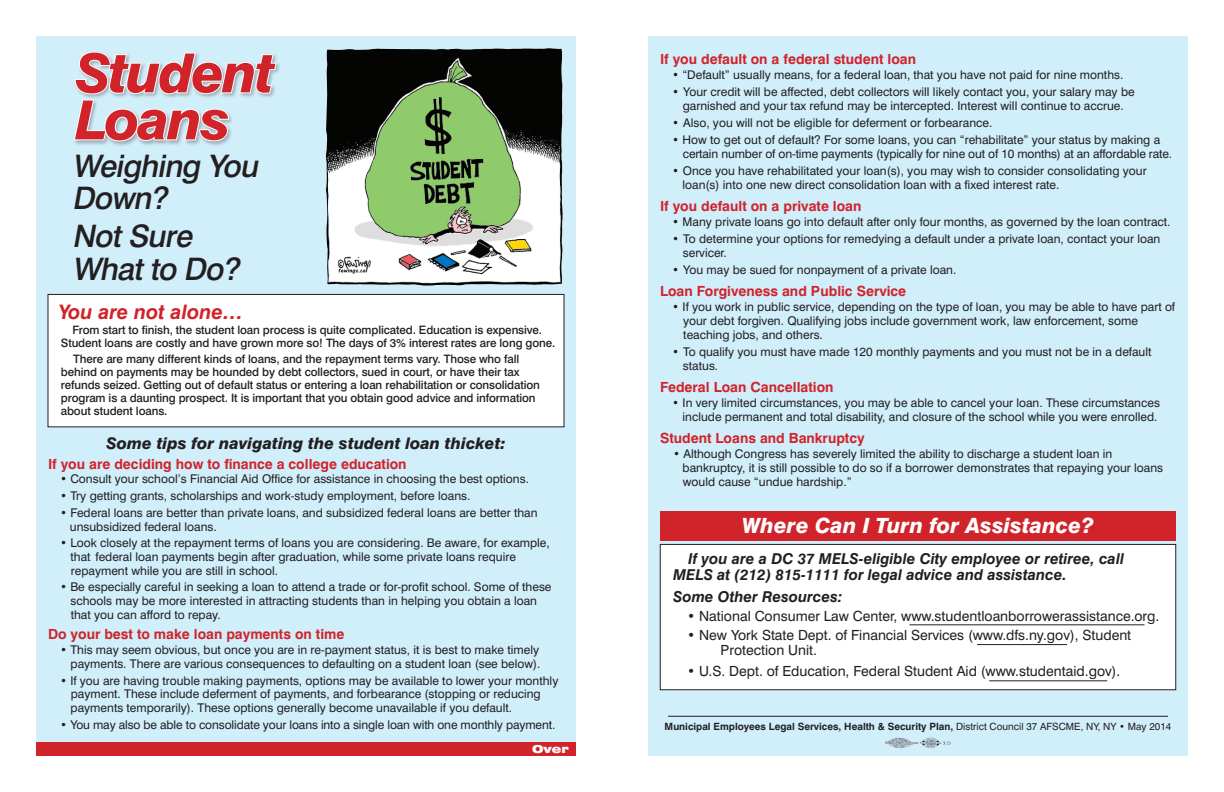
<style>
.page{position:relative;width:1224px;height:792px;background:#fff}
.page>*{position:absolute;margin:0;border:0;box-sizing:border-box;transform-origin:0 0}
.t1{font:italic 800 54px "Swiss 721 BT";letter-spacing:-.04em;color:#d1232a}
.t2{font:italic 500 31px "Swiss 721 BT";color:#231f20}
.t3{font:italic 800 21px "Swiss 721 BT";color:#fff}
.t4{font:italic 700 20px "Swiss 721 BT";color:#d1232a}
.t5{font:italic 800 16px "Swiss 721 BT";color:#231f20}
.t6{font:italic 700 15px/16px "Swiss 721 BT";color:#231f20}
.t7{font:700 14px "Swiss 721 BT";color:#d1232a}
.t8{font:14px "Swiss 721 BT";color:#231f20}
.t9{font:12px/14px "Swiss 721 BT";color:#231f20}
.t10{font:500 11.6px/13px "Swiss 721 BT";letter-spacing:-.01em;color:#231f20;text-align:center}
.t11{font:900 expanded 11px "Swiss 721 BT";color:#fff}
.t12{font:700 10px "Swiss 721 BT";color:#231f20}
.s1{font-weight:400}
</style>
<div class="page">
<div style="left:648px;top:36px;width:540px;height:720px;background:#d1eefb"></div>
<div style="left:660px;top:544px;width:516px;height:146px;background:#fff"></div>
<div style="left:660px;top:544px;width:516px;height:146px;border:1px solid #231f20"></div>
<div style="left:36px;top:36px;width:540px;height:720px;background:#d1eefb"></div>
<div style="left:48px;top:294px;width:516px;height:133px;background:#fff"></div>
<div style="left:48px;top:294px;width:516px;height:133px;border:1px solid #231f20"></div>
<div style="left:72px;top:50px;width:209px;height:97px;background:#231f20;opacity:.31"></div>
<svg style="left:73px;top:51px;width:205px;height:91px"></svg>
<img style="left:326px;top:48px;width:237px;height:238px">
<div style="left:36px;top:742px;width:540px;height:14px;background:#d1232a"></div>
<div style="left:660px;top:511px;width:516px;height:30px;background:#d1232a"></div>
<hr style="left:977px;top:644px;width:90px;height:1px;background:#231f20">
<hr style="left:989px;top:681px;width:118px;height:1px;background:#231f20">
<hr style="left:910px;top:625px;width:235px;height:1px;background:#231f20">
<hr style="left:668px;top:716px;width:500px;height:1px;background:#231f20">
<img style="left:885px;top:737px;width:66px;height:12px">
<p class="t1" style="left:75px;top:40px;width:202px">Student</p>
<p class="t1" style="left:75px;top:87px;width:157px">Loans</p>
<p class="t2" style="left:72px;top:147px;width:194px">Weighing You</p>
<p class="t2" style="left:72px;top:179px;width:103px">Down?</p>
<p class="t2" style="left:72px;top:217px;width:128px">NotSure</p>
<p class="t2" style="left:72px;top:250px;width:175px">Whatto Do?</p>
<p class="t4" style="left:59px;top:299px;width:186px">You are not alone…</p>
<p class="t10" style="left:61px;top:323px;width:496px">From start to finish, the student loan process is quite complicated. Education is expensive.<br>Student loans are costly and have grown more so! The days of 3% interest rates are long gone.</p>
<p class="t10" style="left:73px;top:352px;width:448px">There are many different kinds of loans, and the repayment terms vary. Those who fall</p>
<p class="t10" style="left:61px;top:365px;width:460px">behind on payments may be hounded by debt collectors, sued in court, or have their tax</p>
<p class="t10" style="left:61px;top:378px;width:481px;text-align:left">refunds seized. Getting out of default status or entering a loan rehabilitation or consolidation program is a daunting prospect. It is important that you obtain good advice and information about student loans.</p>
<p class="t5" style="left:106px;top:434px;width:401px">Some tips for navigating the student loan thicket:</p>
<p class="t7" style="left:48px;top:455px;width:360px">If you are deciding how to finance a college education</p>
<p class="t9" style="left:60px;top:472px;width:471px">• Consult your school’s Financial Aid Office for assistance in choosing the best options.</p>
<p class="t9" style="left:60px;top:489px;width:412px">• Try getting grants, scholarships and work-study employment, before loans.</p>
<p class="t9" style="left:70px;top:506px;width:469px;line-height:13.7px;text-indent:-10px">• Federal loans are better than private loans, and subsidized federal loans are better than unsubsidized federal loans.</p>
<p class="t9" style="left:71px;top:536px;width:481px;line-height:13.7px;text-indent:-11px">• Look closely at the repayment terms of loans you are considering. Be aware, for example, that federal loan payments begin after graduation, while some private loans require</p>
<p class="t9" style="left:71px;top:563px;width:209px">repayment while you are still in school.</p>
<p class="t9" style="left:60px;top:580px;width:493px;line-height:13.7px;text-align:center">• Be especially careful in seeking a loan to attend a trade or for-profit school. Some of these schools may be more interested in attracting students than in helping you obtain a loan</p>
<p class="t9" style="left:71px;top:607px;width:152px">that you can afford to repay.</p>
<p class="t7" style="left:48px;top:626px;width:298px">Do your best to make loan payments on time</p>
<p class="t9" style="left:60px;top:643px;width:481px">• This may seem obvious, but once you are in re-payment status, it is best to make timely</p>
<p class="t9" style="left:71px;top:656px;width:472px">payments. There are various consequences to defaulting on a student loan (see below).</p>
<p class="t9" style="left:60px;top:673px;width:500px;line-height:13.7px;text-align:center">• If you are having trouble making payments, options may be available to lower your monthly payment. These include deferment of payments, and forbearance (stopping or reducing</p>
<p class="t9" style="left:71px;top:701px;width:443px">payments temporarily). These options generally become unavailable if you default.</p>
<p class="t9" style="left:60px;top:717px;width:497px">• You may also be able to consolidate your loans into a single loan with one monthly payment.</p>
<p class="t11" style="left:532px;top:742px;width:38px">Over</p>
<p class="t7" style="left:660px;top:51px;width:258px">If you default on a federal student loan</p>
<p class="t9" style="left:672px;top:68px;width:453px">• “Default” usually means, for a federal loan, that you have not paid for nine months.</p>
<p class="t9" style="left:672px;top:85px;width:464px">• Your credit will be affected, debt collectors will likely contact you, your salary may be</p>
<p class="t9" style="left:683px;top:99px;width:442px">garnished and your tax refund may be intercepted. Interest will continue to accrue.</p>
<p class="t9" style="left:672px;top:116px;width:322px">• Also, you will not be eligible for deferment or forbearance.</p>
<p class="t9" style="left:683px;top:133px;width:491px;text-indent:-11px">• How to get out of default? For some loans, you can “rehabilitate” your status by making a certain number of on-time payments (typically for nine out of 10 months) at an affordable rate.</p>
<p class="t9" style="left:683px;top:164px;width:466px;text-indent:-11px">• Once you have rehabilitated your loan(s), you may wish to consider consolidating your loan(s) into one new direct consolidation loan with a fixed interest rate.</p>
<p class="t7" style="left:660px;top:198px;width:203px">If you default on a private loan</p>
<p class="t9" style="left:672px;top:215px;width:500px">• Many private loans go into default after only four months, as governed by the loan contract.</p>
<p class="t9" style="left:672px;top:232px;width:490px">• To determine your options for remedying a default under a private loan, contact your loan</p>
<p class="t9" style="left:683px;top:246px;width:45px">servicer.</p>
<p class="t9" style="left:672px;top:263px;width:286px">• You may be sued for nonpayment of a private loan.</p>
<p class="t7" style="left:660px;top:283px;width:248px">Loan Forgiveness and Public Service</p>
<p class="t9" style="left:672px;top:300px;width:505px">• If you work in public service, depending on the type of loan, you may be able to have part of</p>
<p class="t9" style="left:683px;top:314px;width:457px">your debt forgiven. Qualifying jobs include government work, law enforcement, some</p>
<p class="t9" style="left:683px;top:328px;width:141px">teaching jobs, and others.</p>
<p class="t9" style="left:683px;top:345px;width:470px;text-indent:-11px">• To qualify you must have made 120 monthly payments and you must not be in a default status.</p>
<p class="t7" style="left:660px;top:379px;width:175px">Federal Loan Cancellation</p>
<p class="t9" style="left:672px;top:396px;width:489px;text-align:right">• In very limited circumstances, you may be able to cancel your loan. These circumstances include permanent and total disability, and closure of the school while you were enrolled.</p>
<p class="t7" style="left:660px;top:430px;width:206px">Student Loans and Bankruptcy</p>
<p class="t9" style="left:673px;top:447px;width:441px">• Although Congress has severely limited the ability to discharge a student loan in</p>
<p class="t9" style="left:683px;top:461px;width:482px">bankruptcy, it is still possible to do so if a borrower demonstrates that repaying your loans would cause “undue hardship.”</p>
<p class="t3" style="left:742px;top:513px;width:353px">Where Can I Turn for Assistance?</p>
<p class="t6" style="left:673px;top:551px;width:452px;text-indent:15px">If you are a DC 37 MELS-eligible City employee or retiree, call<br>MELS at (212) 815-1111 for legal advice and assistance.</p>
<p class="t6" style="left:673px;top:589px;width:171px">Some Other Resources:</p>
<p class="t8" style="left:687px;top:608px;width:474px">• National Consumer Law Center, www.studentloanborrowerassistance.org.</p>
<p class="t8" style="left:687px;top:627px;width:446px">• New York State Dept. of Financial Services (www.dfs.ny.gov), Student</p>
<p class="t8" style="left:721px;top:642px;width:98px">Protection Unit.</p>
<p class="t8" style="left:687px;top:663px;width:435px">• U.S. Dept. of Education, Federal Student Aid (www.studentaid.gov).</p>
<p class="t12" style="left:665px;top:720px;width:508px">Municipal Employees Legal Services, Health &amp; Security Plan, <span class="s1">District Council 37 AFSCME, NY, NY • May 2014</span></p>
</div>
